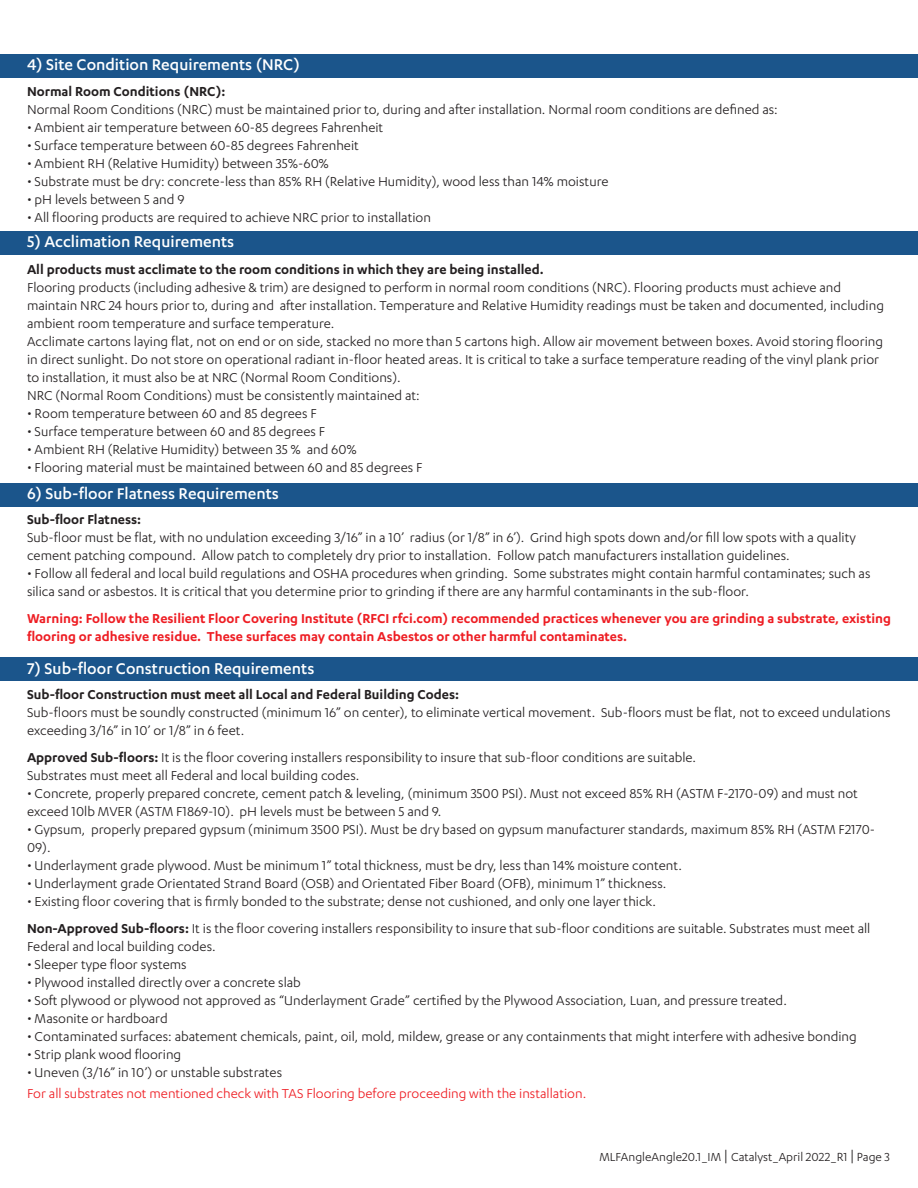
<style>
.page{position:relative;width:918px;height:1188px;background:#fff}
.page>*{position:absolute;margin:0;border:0;box-sizing:border-box;transform-origin:0 0}
.t1{font:500 18px "Karbon";color:#fff}
.t2{font:15px/18px "Karbon";color:#231f20}
.t3{font:600 15px/18px "Karbon";color:#ee1d23}
.t4{font:600 15px "Karbon";color:#231f20}
.t5{font:15px/21px "Karbon";color:#ee1d23}
.t6{font:13.5px "Karbon";color:#231f20}
.s1{font-weight:600}
.s2{color:#231f20}
.s3{font-size:16.5px}
</style>
<div class="page">
<div style="left:0;top:231px;width:918px;height:24px;background:#1b558b"></div>
<div style="left:0;top:54px;width:918px;height:24px;background:#1b558b"></div>
<div style="left:0;top:657px;width:918px;height:24px;background:#1b558b"></div>
<div style="left:0;top:483px;width:918px;height:23px;background:#1b558b"></div>
<p class="t1" style="left:27px;top:55px;width:275px">4) Site Condition Requirements (NRC)</p>
<p class="t4" style="left:27px;top:83px;width:200px">Normal Room Conditions (NRC):</p>
<p class="t2" style="left:27px;top:100px;width:752px">Normal Room Conditions (NRC) must be maintained prior to, during and after installation. Normal room conditions are defined as:</p>
<p class="t2" style="left:27px;top:118px;width:358px">• Ambient air temperature between 60-85 degrees Fahrenheit</p>
<p class="t2" style="left:27px;top:136px;width:333px">• Surface temperature between 60-85 degrees Fahrenheit</p>
<p class="t2" style="left:27px;top:154px;width:304px">• Ambient RH (Relative Humidity) between 35%-60%</p>
<p class="t2" style="left:27px;top:172px;width:583px">• Substrate must be dry: concrete-less than 85% RH (Relative Humidity), wood less than 14% moisture</p>
<p class="t2" style="left:27px;top:190px;width:159px">• pH levels between 5 and 9</p>
<p class="t2" style="left:27px;top:208px;width:406px">• All flooring products are required to achieve NRC prior to installation</p>
<p class="t1" style="left:27px;top:232px;width:209px">5) Acclimation Requirements</p>
<p class="t4" style="left:27px;top:261px;width:518px">All products must acclimate to the room conditions in which they are being installed.</p>
<p class="t2" style="left:27px;top:278px;width:859px">Flooring products (including adhesive &amp; trim) are designed to perform in normal room conditions (NRC). Flooring products must achieve and maintain NRC 24 hours prior to, during and after installation. Temperature and Relative Humidity readings must be taken and documented, including ambient room temperature and surface temperature.</p>
<p class="t2" style="left:27px;top:332px;width:858px">Acclimate cartons laying flat, not on end or on side, stacked no more than 5 cartons high. Allow air movement between boxes. Avoid storing flooring in direct sunlight. Do not store on operational radiant in-floor heated areas. It is critical to take a surface temperature reading of the vinyl plank prior to installation, it must also be at NRC (Normal Room Conditions).</p>
<p class="t2" style="left:27px;top:386px;width:394px">NRC (Normal Room Conditions) must be consistently maintained at:</p>
<p class="t2" style="left:27px;top:404px;width:291px">• Room temperature between 60 and 85 degrees F</p>
<p class="t2" style="left:27px;top:422px;width:300px">• Surface temperature between 60 and 85 degrees F</p>
<p class="t2" style="left:27px;top:440px;width:331px">• Ambient RH (Relative Humidity) between 35 % and 60%</p>
<p class="t2" style="left:27px;top:458px;width:397px">• Flooring material must be maintained between 60 and 85 degrees F</p>
<p class="t1" style="left:27px;top:484px;width:254px">6) Sub-floor Flatness Requirements</p>
<p class="t4" style="left:27px;top:511px;width:116px">Sub-floor Flatness:</p>
<p class="t2" style="left:27px;top:528px;width:830px">Sub-floor must be flat, with no undulation exceeding 3/16” in a 10’ radius (or 1/8” in 6’). Grind high spots down and/or fill low spots with a quality cement patching compound. Allow patch to completely dry prior to installation. Follow patch manufacturers installation guidelines.</p>
<p class="t2" style="left:27px;top:564px;width:845px">• Follow all federal and local build regulations and OSHA procedures when grinding. Some substrates might contain harmful contaminates; such as silica sand or asbestos. It is critical that you determine prior to grinding if there are any harmful contaminants in the sub-floor.</p>
<p class="t3" style="left:27px;top:609px;width:866px">Warning: Follow the Resilient Floor Covering Institute (RFCI rfci.com) recommended practices whenever you are grinding a substrate, existing flooring or adhesive residue. These surfaces may contain Asbestos or other harmful contaminates.</p>
<p class="t1" style="left:27px;top:658px;width:289px">7) Sub-floor Construction Requirements</p>
<p class="t4" style="left:27px;top:686px;width:434px">Sub-floor Construction must meet all Local and Federal Building Codes:</p>
<p class="t2" style="left:27px;top:703px;width:865px">Sub-floors must be soundly constructed (minimum 16” on center), to eliminate vertical movement. Sub-floors must be flat, not to exceed undulations exceeding 3/16” in 10’ or 1/8” in 6 feet.</p>
<p class="t2" style="left:27px;top:748px;width:671px"><span class="s1">Approved Sub-floors:</span> It is the floor covering installers responsibility to insure that sub-floor conditions are suitable.</p>
<p class="t2" style="left:27px;top:766px;width:334px">Substrates must meet all Federal and local building codes.</p>
<p class="t2" style="left:27px;top:784px;width:833px">• Concrete, properly prepared concrete, cement patch &amp; leveling, (minimum 3500 PSI). Must not exceed 85% RH (ASTM F-2170-09) and must not exceed 10lb MVER (ASTM F1869-10). pH levels must be between 5 and 9.</p>
<p class="t2" style="left:27px;top:820px;width:850px">• Gypsum, properly prepared gypsum (minimum 3500 PSI). Must be dry based on gypsum manufacturer standards, maximum 85% RH (ASTM F2170-<br>09).</p>
<p class="t2" style="left:27px;top:856px;width:657px">• Underlayment grade plywood. Must be minimum 1” total thickness, must be dry, less than 14% moisture content.</p>
<p class="t2" style="left:27px;top:874px;width:641px">• Underlayment grade Orientated Strand Board (OSB) and Orientated Fiber Board (OFB), minimum 1” thickness.</p>
<p class="t2" style="left:27px;top:892px;width:631px">• Existing floor covering that is firmly bonded to the substrate; dense not cushioned, and only one layer thick.</p>
<p class="t2" style="left:27px;top:919px;width:845px"><span class="s1">Non-Approved Sub-floors:</span> It is the floor covering installers responsibility to insure that sub-floor conditions are suitable. Substrates must meet all<br>Federal and local building codes.</p>
<p class="t2" style="left:27px;top:955px;width:161px">• Sleeper type floor systems</p>
<p class="t2" style="left:27px;top:973px;width:275px">• Plywood installed directly over a concrete slab</p>
<p class="t2" style="left:27px;top:991px;width:761px">• Soft plywood or plywood not approved as “Underlayment Grade” certified by the Plywood Association, Luan, and pressure treated.</p>
<p class="t2" style="left:27px;top:1009px;width:142px">• Masonite or hardboard</p>
<p class="t2" style="left:27px;top:1027px;width:831px">• Contaminated surfaces: abatement chemicals, paint, oil, mold, mildew, grease or any containments that might interfere with adhesive bonding</p>
<p class="t2" style="left:27px;top:1045px;width:156px">• Strip plank wood flooring</p>
<p class="t5" style="left:27px;top:1062px;width:561px"><span class="s2">• Uneven (3/16” in 10’) or unstable substrates<br></span>For all substrates not mentioned check with TAS Flooring before proceeding with the installation.</p>
<p class="t6" style="left:600px;top:1150px;width:292px">MLFAngleAngle20.1_IM <span class="s3">|</span> Catalyst_April 2022_R1 <span class="s3">|</span> Page 3</p>
</div>
